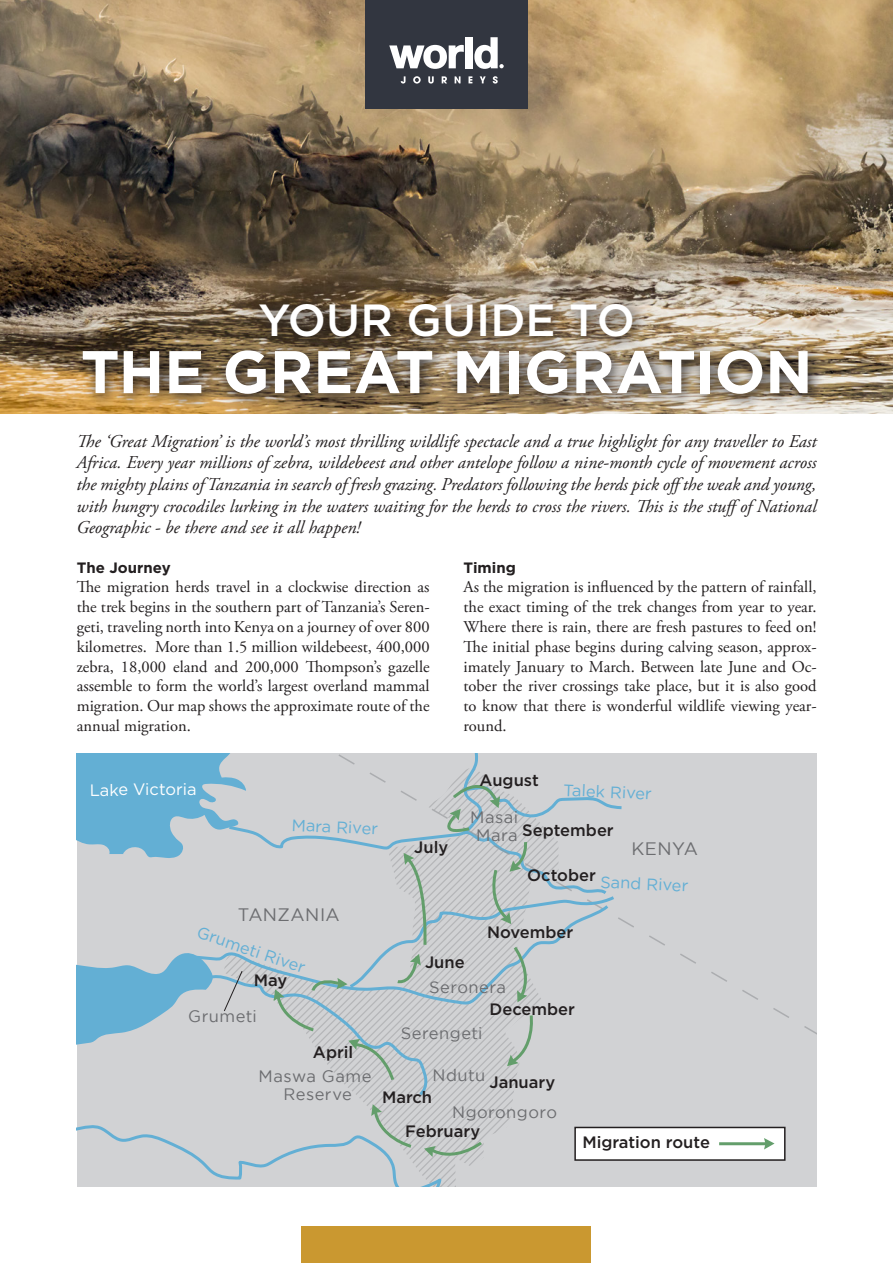
<style>
.page{position:relative;width:893px;height:1263px;background:#fff}
.page>*{position:absolute;margin:0;border:0;box-sizing:border-box;transform-origin:0 0}
.t1{font:700 60px "Gotham";letter-spacing:-.005em;color:#fff}
.t2{font:500 45px "Gotham";color:#fff}
.t3{font:italic 18px/21.6px "Adobe Garamond Pro";color:#231f20;text-align:justify}
.t4{font:18px "Gotham";letter-spacing:.025em;color:#6c6d70}
.t5{font:16.5px/19.8px "Adobe Garamond Pro";color:#231f20;text-align:justify}
.t6{font:500 16.5px "Gotham";color:#231f20}
.t7{font:16.5px/18px "Gotham";letter-spacing:.03em;color:#6c6d70;text-align:center}
.t8{font:16.5px "Gotham";color:#63afd4}
.t9{font:16.5px "Gotham";letter-spacing:-.005em;color:#fff}
.t10{font:700 15px "Gotham";color:#231f20}
</style>
<div class="page">
<img style="left:0;top:0;width:893px;height:413px">
<div style="left:302px;top:1227px;width:289px;height:36px;background:#ca9830"></div>
<div style="left:365px;top:0;width:163px;height:108px;background:#323640"></div>
<svg style="left:389px;top:45px;width:75px;height:24px"></svg>
<div style="left:465px;top:37px;width:8px;height:31px;background:#fff"></div>
<svg style="left:401px;top:76px;width:4px;height:8px"></svg>
<svg style="left:413px;top:76px;width:8px;height:8px"></svg>
<svg style="left:428px;top:76px;width:6px;height:8px"></svg>
<svg style="left:442px;top:76px;width:5px;height:7px"></svg>
<svg style="left:455px;top:76px;width:5px;height:7px"></svg>
<svg style="left:468px;top:76px;width:4px;height:7px"></svg>
<svg style="left:480px;top:76px;width:6px;height:7px"></svg>
<svg style="left:493px;top:76px;width:5px;height:8px"></svg>
<svg style="left:474px;top:37px;width:30px;height:32px"></svg>
<img style="left:72px;top:293px;width:753px;height:117px">
<div style="left:625px;top:1067px;width:191px;height:119px;background:#d1d2d4"></div>
<div style="left:625px;top:753px;width:191px;height:307px;background:#d1d2d4"></div>
<div style="left:575px;top:1127px;width:210px;height:33px;background:#fff"></div>
<div style="left:574px;top:1127px;width:211px;height:34px;border:2px solid #231f20"></div>
<hr style="left:719px;top:1142px;width:50px;height:3px;background:#639e6b">
<svg style="left:764px;top:1138px;width:10px;height:11px"></svg>
<svg style="left:77px;top:753px;width:548px;height:433px;background:#c2ccd1"></svg>
<p class="t2" style="left:258px;top:295px;width:378px">YOUR GUIDE TO</p>
<p class="t1" style="left:81px;top:337px;width:733px">THE GREAT MIGRATION</p>
<p class="t3" style="left:77px;top:431px;width:741px">The ‘Great Migration’ is the world’s most thrilling wildlife spectacle and a true highlight for any traveller to East Africa. Every year millions of zebra, wildebeest and other antelope follow a nine-month cycle of movement across the mighty plains of Tanzania in search of fresh grazing. Predators following the herds pick offthe weak and young, with hungry crocodiles lurking in the waters waiting for the herds to cross the rivers. This is the stuffof National Geographic - be there and see it all happen!</p>
<p class="t10" style="left:77px;top:559px;width:95px">The Journey</p>
<p class="t5" style="left:77px;top:578px;width:354px">The migration herds travel in a clockwise direction as the trek begins in the southern part of Tanzania’s Seren&shy;geti, traveling north into Kenya on a journey of over 800 kilometres. More than 1.5 million wildebeest, 400,000 zebra, 18,000 eland and 200,000 Thompson’s gazelle assemble to form the world’s largest overland mammal migration. Our map shows the approximate route of the annual migration.</p>
<p class="t10" style="left:463px;top:559px;width:54px">Timing</p>
<p class="t5" style="left:463px;top:578px;width:355px">As the migration is influenced by the pattern of rainfall, the exact timing of the trek changes from year to year.<br>Where there is rain, there are fresh pastures to feed on!<br>The initial phase begins during calving season, approx&shy;imately January to March. Between late June and Oc&shy;tober the river crossings take place, but it is also good to know that there is wonderful wildlife viewing year&shy;round.</p>
<p class="t6" style="left:479px;top:771px;width:61px">August</p>
<p class="t9" style="left:90px;top:780px;width:109px">Lake Victoria</p>
<p class="t8" style="left:564px;top:781px;width:90px;rotate:2deg">Talek River</p>
<p class="t8" style="left:292px;top:816px;width:88px;rotate:2deg">Mara River</p>
<p class="t4" style="left:238px;top:904px;width:103px">TANZANIA</p>
<p class="t8" style="left:201px;top:922px;width:115px;rotate:19deg">Grumeti River</p>
<p class="t6" style="left:254px;top:971px;width:35px">May</p>
<p class="t7" style="left:188px;top:1006px;width:70px">Grumeti</p>
<p class="t6" style="left:313px;top:1043px;width:42px">April</p>
<p class="t6" style="left:414px;top:838px;width:36px">July</p>
<p class="t7" style="left:470px;top:808px;width:50px">Masai<br>Mara</p>
<p class="t6" style="left:522px;top:820px;width:93px">September</p>
<p class="t6" style="left:527px;top:866px;width:70px">October</p>
<p class="t4" style="left:631px;top:838px;width:68px">KENYA</p>
<p class="t8" style="left:601px;top:873px;width:90px;rotate:2deg">Sand River</p>
<p class="t6" style="left:487px;top:922px;width:88px">November</p>
<p class="t6" style="left:425px;top:953px;width:41px">June</p>
<p class="t7" style="left:429px;top:977px;width:78px">Seronera</p>
<p class="t7" style="left:401px;top:1024px;width:83px">Serengeti</p>
<p class="t6" style="left:489px;top:1000px;width:87px">December</p>
<p class="t7" style="left:259px;top:1067px;width:114px">Maswa Game<br>Reserve</p>
<p class="t7" style="left:432px;top:1066px;width:54px">Ndutu</p>
<p class="t6" style="left:489px;top:1073px;width:67px">January</p>
<p class="t6" style="left:382px;top:1087px;width:52px">March</p>
<p class="t7" style="left:452px;top:1103px;width:106px">Ngorongoro</p>
<p class="t6" style="left:405px;top:1122px;width:76px">February</p>
<p class="t6" style="left:582px;top:1133px;width:129px">Migration route</p>
</div>
